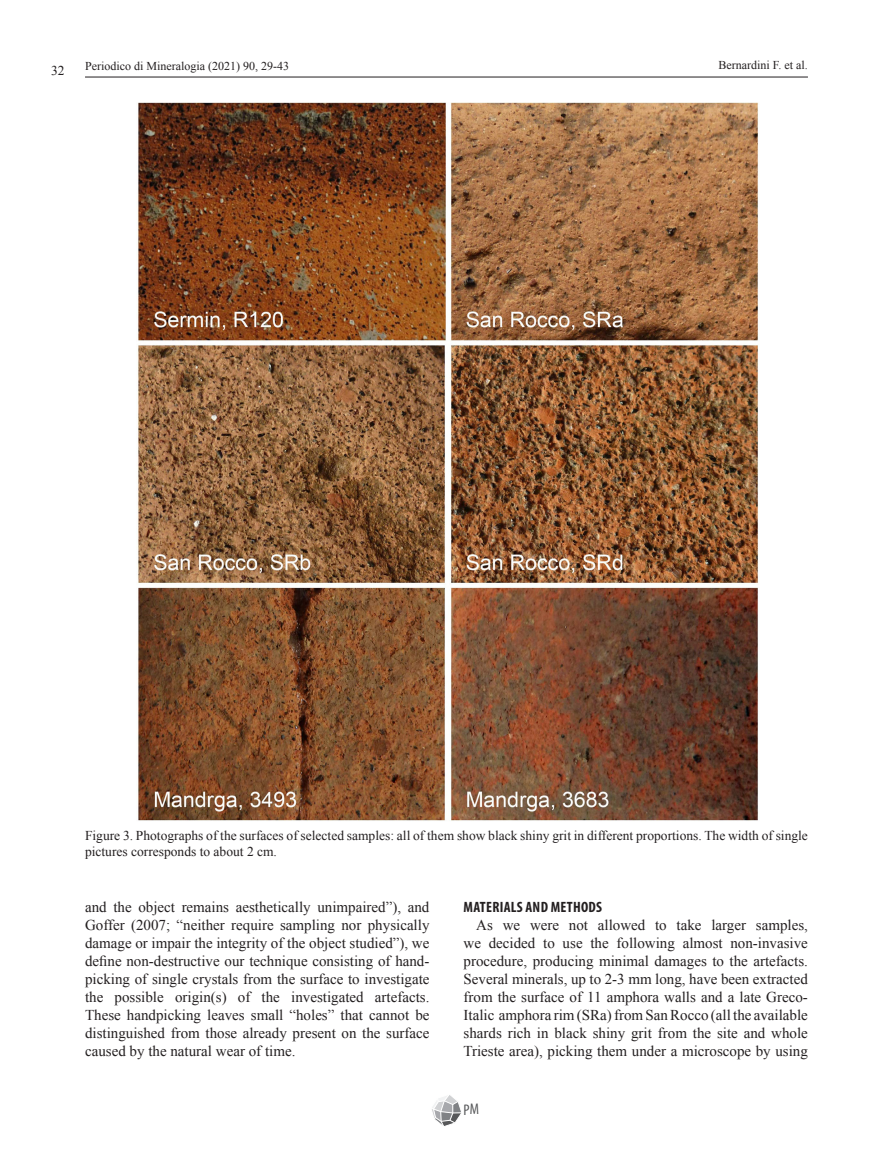
<style>
.page{position:relative;width:893px;height:1170px;background:#fff}
.page>*{position:absolute;margin:0;border:0;box-sizing:border-box;transform-origin:0 0}
.t1{font:condensed 15.45px "Myriad Pro";color:#57585a}
.Normale{font:15px/18px "Times New Roman";color:#231f20;text-align:justify}
.Capitolo_1{font:700 condensed 15px "Myriad Pro";letter-spacing:.02em;color:#231f20}
.Didascalie{font:13.5px/16.2px "Times New Roman";color:#231f20}
.t2{font:12px "Times New Roman";color:#231f20}
</style>
<div class="page">
<hr style="left:85px;top:77px;width:723px;height:1px;background:#231f20">
<svg style="left:432px;top:1095px;width:29px;height:31px"></svg>
<img style="left:138px;top:102px;width:621px;height:719px">
<p class="Didascalie" style="left:51px;top:62px;width:15px">32</p>
<p class="t2" style="left:85px;top:57px;width:205px">Periodico di Mineralogia (2021) 90, 29-43</p>
<p class="t2" style="left:719px;top:57px;width:91px">Bernardini F. et al.</p>
<p class="Didascalie" style="left:85px;top:827px;width:724px">Figure 3. Photographs of the surfaces of selected samples: all of them show black shiny grit in different proportions. The width of single pictures corresponds to about 2 cm.</p>
<p class="Normale" style="left:85px;top:897px;width:346px">and the object remains aesthetically unimpaired”), and Goffer (2007; “neither require sampling nor physically damage or impair the integrity of the object studied”), we define non-destructive our technique consisting of hand&shy;picking of single crystals from the surface to investigate the possible origin(s) of the investigated artefacts.<br>These handpicking leaves small “holes” that cannot be distinguished from those already present on the surface caused by the natural wear of time.</p>
<p class="Capitolo_1" style="left:464px;top:897px;width:140px">MATERIALS AND METHODS</p>
<p class="Normale" style="left:463px;top:915px;width:346px;text-indent:13px">As we were not allowed to take larger samples, we decided to use the following almost non-invasive procedure, producing minimal damages to the artefacts.<br>Several minerals, up to 2-3 mm long, have been extracted from the surface of 11 amphora walls and a late Greco-Italic amphora rim (SRa) from San Rocco (all the available shards rich in black shiny grit from the site and whole Trieste area), picking them under a microscope by using</p>
<p class="t1" style="left:463px;top:1099px;width:17px">PM</p>
</div>
